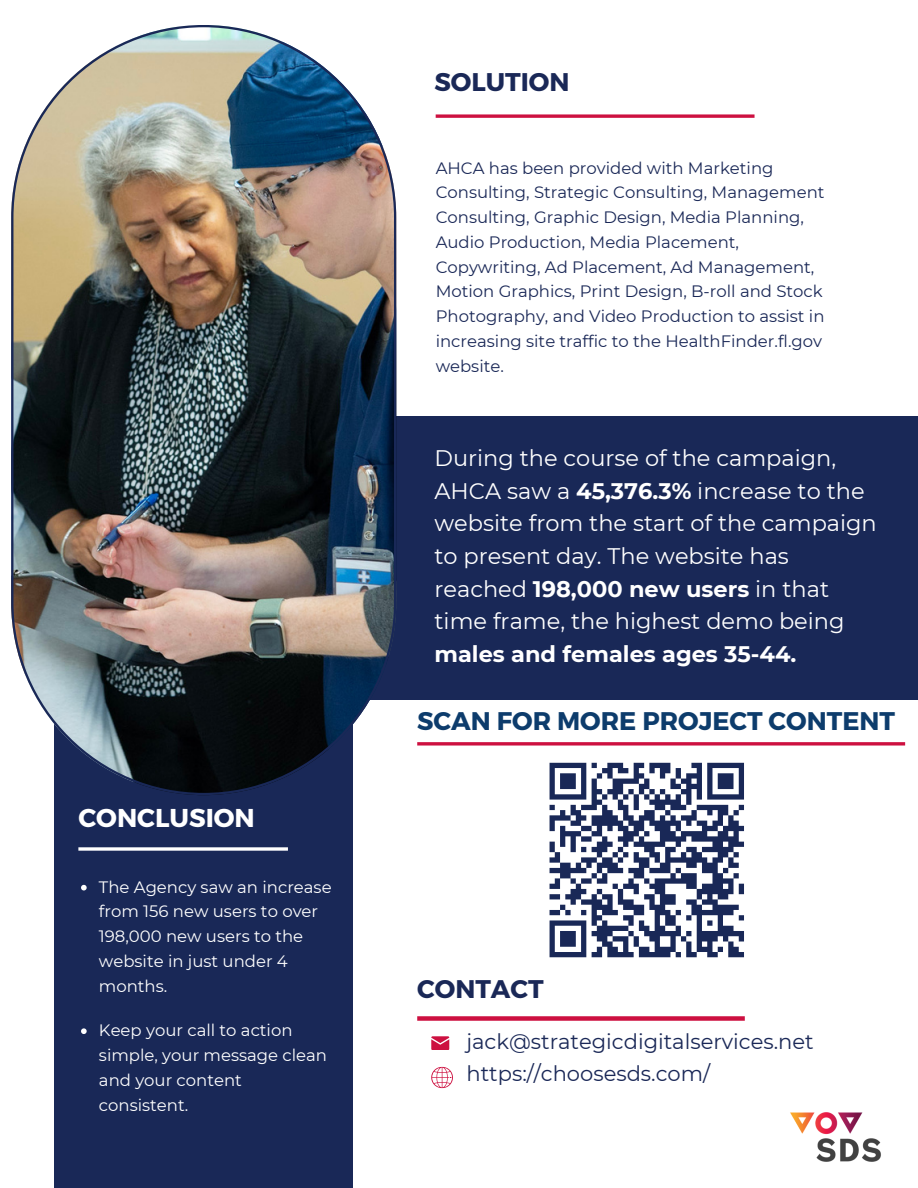
<style>
.page{position:relative;width:918px;height:1188px;background:#fff}
.page>*{position:absolute;margin:0;border:0;box-sizing:border-box;transform-origin:0 0}
.t1{font:700 25.8px "Montserrat";color:#fff}
.t2{font:700 25.5px "Montserrat";color:#0d3c6c}
.t3{font:700 25.5px "Montserrat";color:#1a2857}
.t4{font:22.5px/32.7px "Montserrat";color:#fff}
.t5{font:21px "Montserrat";color:#1a2857}
.t6{font:16.5px/24.8px "Montserrat";color:#1a2857}
.t7{font:16.5px/24.8px "Montserrat";color:#fff}
.s1{font-weight:700}
</style>
<div class="page">
<div style="left:250px;top:416px;width:668px;height:284px;background:#192857"></div>
<div style="left:54px;top:332px;width:298px;height:856px;background:#192857"></div>
<img style="left:11px;top:25px;width:385px;height:770px">
<svg style="left:436px;top:114px;width:319px;height:4px"></svg>
<div style="left:417px;top:1016px;width:328px;height:5px;background:#cd1040"></div>
<svg style="left:78px;top:847px;width:210px;height:4px"></svg>
<svg style="left:431px;top:1036px;width:18px;height:14px"></svg>
<img style="left:790px;top:1112px;width:91px;height:50px">
<svg style="left:431px;top:1067px;width:22px;height:21px"></svg>
<svg style="left:81px;top:885px;width:6px;height:5px"></svg>
<svg style="left:81px;top:1028px;width:6px;height:6px"></svg>
<svg style="left:417px;top:742px;width:488px;height:4px;background:#d4345d"></svg>
<svg style="left:549px;top:762px;width:195px;height:196px"></svg>
<p class="t3" style="left:435px;top:66px;width:137px">SOLUTION</p>
<p class="t6" style="left:436px;top:155px;width:390px">AHCA has been provided with Marketing Consulting, Strategic Consulting, Management Consulting, Graphic Design, Media Planning, Audio Production, Media Placement, Copywriting, Ad Placement, Ad Management, Motion Graphics, Print Design, B-roll and Stock Photography, and Video Production to assist in increasing site traffic to the HealthFinder.fl.gov website.</p>
<h2 class="t4" style="left:435px;top:442px;width:444px">During the course of the campaign, AHCA saw a <span class="s1">45,376.3%</span> increase to the website from the start of the campaign to present day. The website has reached <span class="s1">198,000 new users</span> in that time frame, the highest demo being <span class="s1">males and females ages 35-44.</span></h2>
<p class="t1" style="left:78px;top:801px;width:178px">CONCLUSION</p>
<p class="t2" style="left:417px;top:705px;width:479px">SCAN FOR MORE PROJECT CONTENT</p>
<h1 class="t7" style="left:99px;top:874px;width:234px">The Agency saw an increase from 156 new users to over<br>198,000 new users to the website in just under 4 months.</h1>
<p class="t7" style="left:99px;top:1018px;width:230px">Keep your call to action simple, your message clean and your content consistent.</p>
<h1 class="t5" style="left:466px;top:1028px;width:349px">jack@strategicdigitalservices.net</h1>
<h1 class="t3" style="left:417px;top:973px;width:128px">CONTACT</h1>
<h2 class="t5" style="left:466px;top:1061px;width:245px">https://choosesds.com/</h2>
</div>
